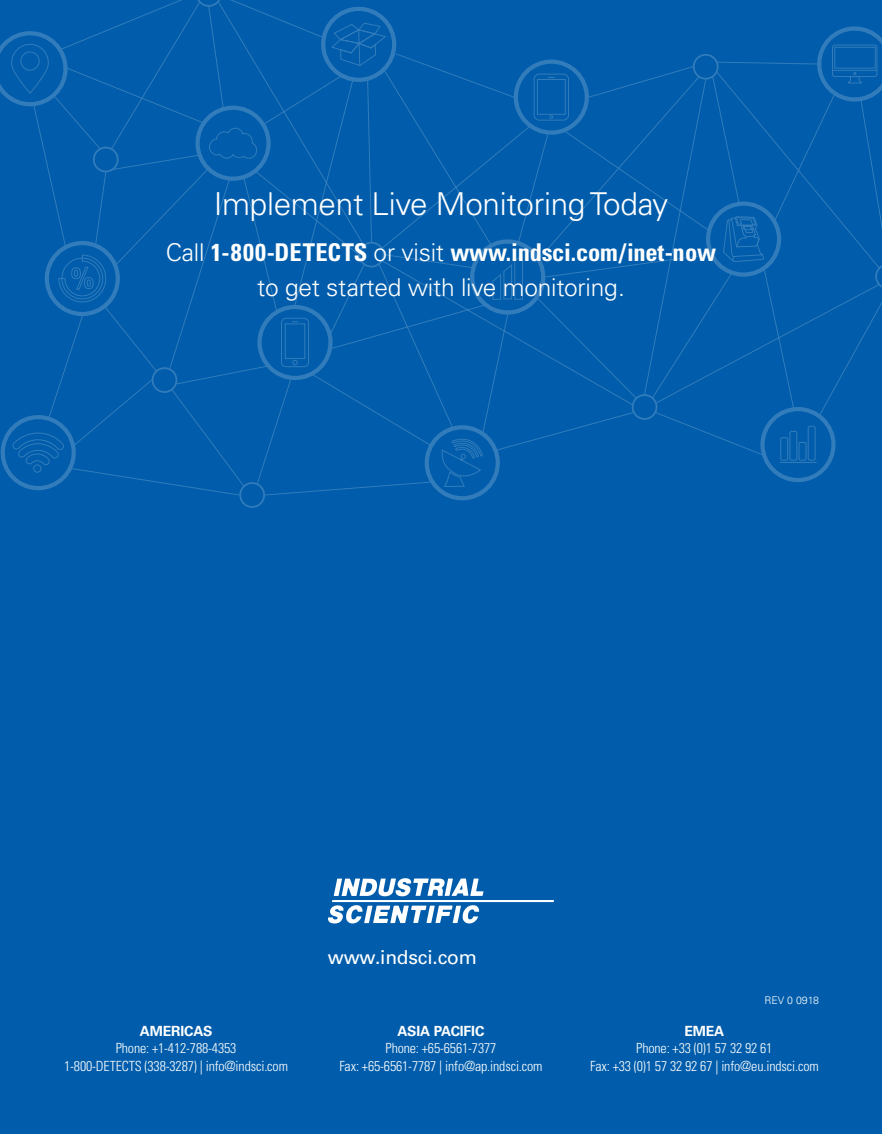
<style>
.page{position:relative;width:882px;height:1134px;background:#015dab}
.page>*{position:absolute;margin:0;border:0;box-sizing:border-box;transform-origin:0 0}
.t1{font:300 31.5px "Univers LT Std";letter-spacing:-.01em;color:#fff}
.t2{font:700 condensed 24.5px "Univers LT Std";letter-spacing:-.01em;color:#fff}
.t3{font:300 24.5px "Univers LT Std";letter-spacing:-.01em;color:#fff}
.Web_site_back_page{font:19.25px "Univers LT Std";letter-spacing:-.01em;color:#fff}
.Country_AMERICAS__AP{font:300 condensed 14px "Univers LT Std";letter-spacing:-.01em;color:#fff}
.Country_AMERICAS__AP-2{font:700 14px "Univers LT Std";letter-spacing:-.01em;color:#fff}
.Spec_copy{font:300 10.5px "Univers LT Std";color:#fff}
.s1{font-weight:300;font-stretch:normal}
</style>
<div class="page">
<svg style="left:0;top:31px;width:33px;height:75px"></svg>
<svg style="left:1px;top:415px;width:32px;height:75px"></svg>
<svg style="left:445px;top:496px;width:34px;height:4px"></svg>
<svg style="left:239px;top:496px;width:26px;height:12px"></svg>
<svg style="left:33px;top:0;width:849px;height:496px"></svg>
<svg style="left:334px;top:878px;width:150px;height:19px"></svg>
<hr style="left:332px;top:900px;width:222px;height:2px;background:#fff">
<svg style="left:327px;top:905px;width:152px;height:19px"></svg>
<p class="t1" style="left:214px;top:185px;width:456px">Implement Live Monitoring Today</p>
<p class="t2" style="left:166px;top:237px;width:552px"><span class="s1">Call</span> 1-800-DETECTS <span class="s1">or visit</span> www.indsci.com/inet-now</p>
<p class="t3" style="left:257px;top:272px;width:369px">to get started with live monitoring.</p>
<p class="Country_AMERICAS__AP-2" style="left:140px;top:1023px;width:74px">AMERICAS</p>
<p class="Country_AMERICAS__AP" style="left:116px;top:1040px;width:122px">Phone: +1-412-788-4353</p>
<p class="Country_AMERICAS__AP" style="left:64px;top:1058px;width:225px">1-800-DETECTS (338-3287) | info@indsci.com</p>
<p class="Web_site_back_page" style="left:328px;top:946px;width:150px">www.indsci.com</p>
<p class="Country_AMERICAS__AP-2" style="left:398px;top:1023px;width:88px">ASIA PACIFIC</p>
<p class="Country_AMERICAS__AP" style="left:386px;top:1040px;width:112px">Phone: +65-6561-7377</p>
<p class="Country_AMERICAS__AP" style="left:339px;top:1057px;width:205px">Fax: +65-6561-7787 | info@ap.indsci.com</p>
<p class="Spec_copy" style="left:765px;top:994px;width:56px">REV 0 0918</p>
<p class="Country_AMERICAS__AP-2" style="left:684px;top:1023px;width:42px">EMEA</p>
<p class="Country_AMERICAS__AP" style="left:636px;top:1040px;width:138px">Phone: +33 (0)1 57 32 92 61</p>
<p class="Country_AMERICAS__AP" style="left:590px;top:1058px;width:230px">Fax: +33 (0)1 57 32 92 67 | info@eu.indsci.com</p>
</div>
